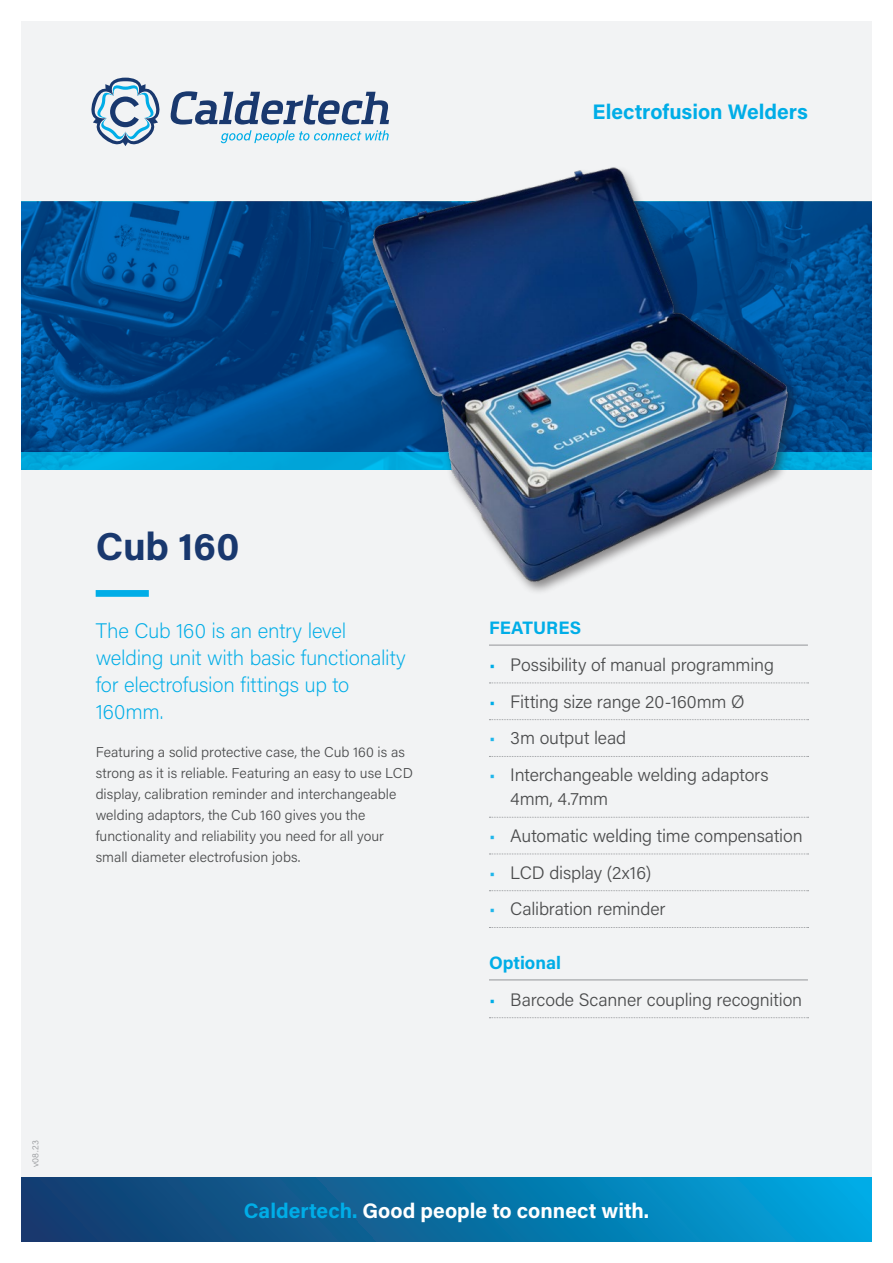
<style>
.page{position:relative;width:893px;height:1263px;background:#fff}
.page>*{position:absolute;margin:0;border:0;box-sizing:border-box;transform-origin:0 0}
.TITLES_26_30_12mm{font:700 39px "Acumin Pro";letter-spacing:-.005em;color:#19386e}
.INTRO_COPY_14_18_4mm{font:200 21px/27px "Acumin Pro";letter-spacing:-.01em;color:#00ade7}
.t1{font:700 21px "Acumin Pro";color:#fff}
.CATEGORY_14_Auto{font:700 21px "Acumin Pro";color:#00ade7}
.BULLETS_12_16_3mm_0_5pt_Ruler{font:300 18px/24px "Acumin Pro";letter-spacing:-.01em;color:#4b4c4d}
.SUB_TITLES_12_Auto_4_5_3mm_0_5pt_Ruler{font:700 18px "Acumin Pro";color:#00ade7}
.BODY_9_5_14_3mm{font:300 14.25px/21px "Acumin Pro";color:#4b4c4d}
.t2{font:300 9px "Acumin Pro";color:#939598}
.s1{color:#00ade7}
.s2{color:#21b6ea}
</style>
<div class="page">
<div style="left:21px;top:21px;width:851px;height:1221px;background:#f2f3f4"></div>
<div style="left:21px;top:1178px;width:851px;height:64px;background:linear-gradient(to right,#153668,#00a6de)"></div>
<svg style="left:91px;top:78px;width:69px;height:68px"></svg>
<svg style="left:170px;top:91px;width:219px;height:52px"></svg>
<img style="left:21px;top:202px;width:851px;height:251px">
<div style="left:96px;top:590px;width:53px;height:7px;background:#00ade7"></div>
<hr style="left:489px;top:645px;width:319px;height:1px;background:#939598">
<svg style="left:489px;top:682px;width:319px;height:1px"></svg>
<svg style="left:489px;top:719px;width:319px;height:1px"></svg>
<svg style="left:489px;top:756px;width:319px;height:1px"></svg>
<svg style="left:489px;top:817px;width:319px;height:1px"></svg>
<svg style="left:489px;top:853px;width:319px;height:1px"></svg>
<svg style="left:489px;top:890px;width:319px;height:1px"></svg>
<svg style="left:489px;top:927px;width:319px;height:1px"></svg>
<hr style="left:489px;top:979px;width:319px;height:1px;background:#939598">
<svg style="left:489px;top:1017px;width:319px;height:1px"></svg>
<div style="left:21px;top:453px;width:851px;height:17px;background:#00aade"></div>
<img style="left:344px;top:125px;width:498px;height:467px">
<p class="CATEGORY_14_Auto" style="left:593px;top:97px;width:217px">Electrofusion Welders</p>
<p class="t2" style="left:29px;top:1167px;width:28px;rotate:-90deg">v08.23</p>
<p class="TITLES_26_30_12mm" style="left:96px;top:519px;width:145px">Cub 160</p>
<p class="INTRO_COPY_14_18_4mm" style="left:96px;top:617px;width:312px">The Cub 160 is an entry level welding unit with basic functionality for electrofusion fittings up to<br>160mm.</p>
<p class="BODY_9_5_14_3mm" style="left:96px;top:741px;width:319px">Featuring a solid protective case, the Cub 160 is as strong as it is reliable. Featuring an easy to use LCD display, calibration reminder and interchangeable welding adaptors, the Cub 160 gives you the functionality and reliability you need for all your small diameter electrofusion jobs.</p>
<p class="SUB_TITLES_12_Auto_4_5_3mm_0_5pt_Ruler" style="left:489px;top:615px;width:94px">FEATURES</p>
<p class="BULLETS_12_16_3mm_0_5pt_Ruler" style="left:489px;top:652px;width:286px"><span class="s1">•</span> Possibility of manual programming</p>
<p class="BULLETS_12_16_3mm_0_5pt_Ruler" style="left:489px;top:689px;width:257px"><span class="s1">•</span> Fitting size range 20-160mm Ø</p>
<p class="BULLETS_12_16_3mm_0_5pt_Ruler" style="left:489px;top:725px;width:139px"><span class="s2">•</span> 3m output lead</p>
<p class="BULLETS_12_16_3mm_0_5pt_Ruler" style="left:510px;top:762px;width:260px;text-indent:-21px"><span class="s2">•</span> Interchangeable welding adaptors<br>4mm, 4.7mm</p>
<p class="BULLETS_12_16_3mm_0_5pt_Ruler" style="left:489px;top:823px;width:315px"><span class="s2">•</span> Automatic welding time compensation</p>
<p class="BULLETS_12_16_3mm_0_5pt_Ruler" style="left:489px;top:860px;width:164px"><span class="s2">•</span> LCD display (2x16)</p>
<p class="BULLETS_12_16_3mm_0_5pt_Ruler" style="left:489px;top:896px;width:178px"><span class="s2">•</span> Calibration reminder</p>
<p class="SUB_TITLES_12_Auto_4_5_3mm_0_5pt_Ruler" style="left:489px;top:950px;width:73px">Optional</p>
<p class="BULLETS_12_16_3mm_0_5pt_Ruler" style="left:489px;top:987px;width:315px"><span class="s1">•</span> Barcode Scanner coupling recognition</p>
<h2 class="t1" style="left:244px;top:1195px;width:407px"><span class="s1">Caldertech.</span> Good people to connect with.</h2>
</div>
